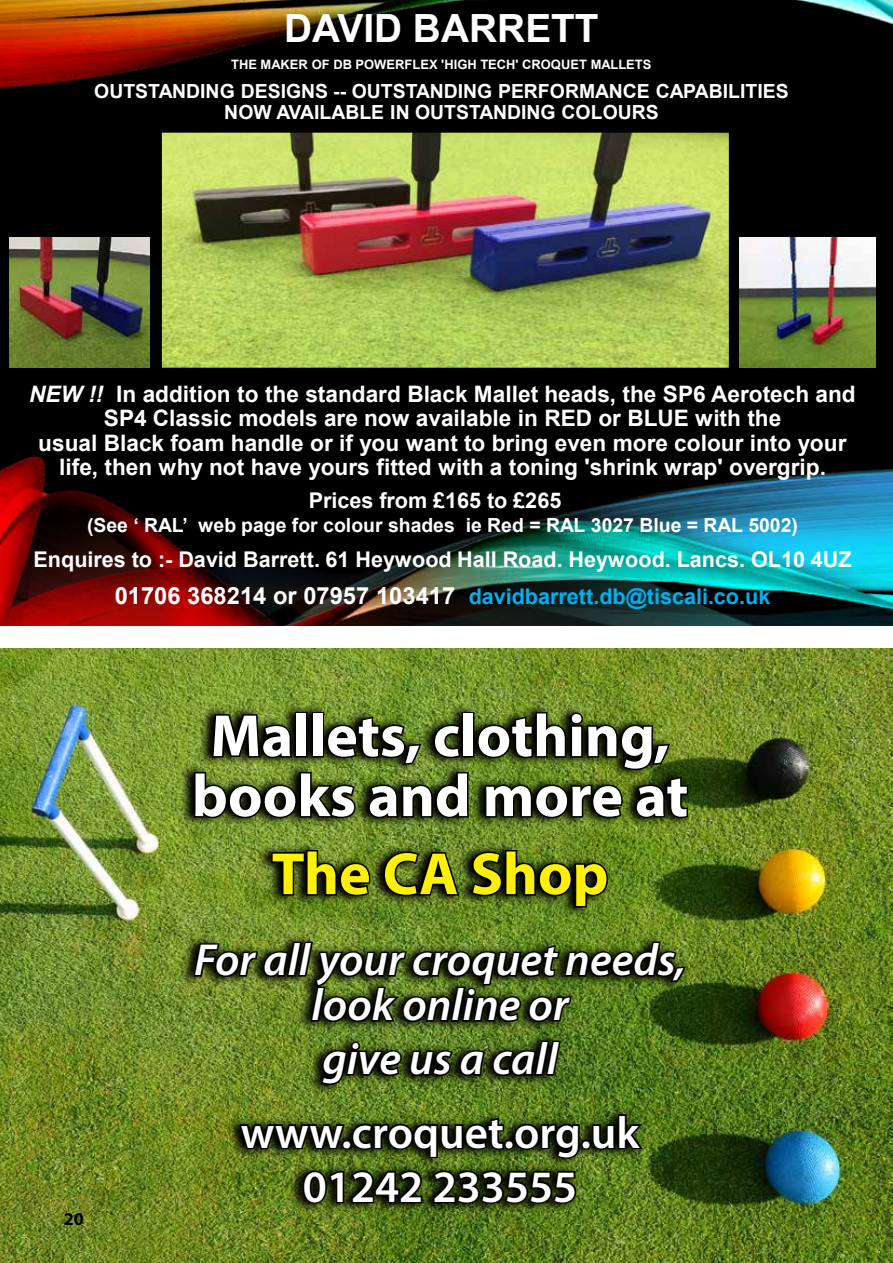
<style>
.page{position:relative;width:893px;height:1263px;background:#fff}
.page>*{position:absolute;margin:0;border:0;box-sizing:border-box;transform-origin:0 0}
.t1{font:700 60px/60px "Myriad Pro";color:#fff;text-align:center}
.t2{font:700 60px "Myriad Pro";color:#fff200}
.t3{font:italic 600 45px/45px "Myriad Pro";color:#fff;text-align:center}
.t4{font:600 45px/54px "Myriad Pro";color:#fff;text-align:center}
.t5{font:700 38.85px "Arial";color:#fff}
.t6{font:700 22.65px/24.5px "Arial";color:#fff;text-align:center}
.t7{font:700 21.6px/37px "Arial";color:#fff;text-align:center}
.t8{font:700 19.5px/21px "Arial";color:#fff;text-align:center}
.t9{font:700 18px "Myriad Pro";color:#000}
.t10{font:700 12.9px "Arial";color:#fff}
.s1{font-style:italic}
.s2{font-style:inherit}
.s3{font-size:23.7px}
.s4{color:#00b0f0}
</style>
<div class="page">
<img style="left:0;top:648px;width:893px;height:615px">
<svg style="left:179px;top:704px;width:512px;height:509px;background:#648323"></svg>
<div style="left:295px;top:712px;width:12px;height:45px;border:3px solid #000"></div>
<div style="left:312px;top:712px;width:12px;height:45px;border:3px solid #000"></div>
<div style="left:462px;top:712px;width:12px;height:45px;border:3px solid #000"></div>
<svg style="left:192px;top:713px;width:278px;height:107px;background:#2f3c13"></svg>
<svg style="left:476px;top:710px;width:214px;height:110px;background:#303e10"></svg>
<svg style="left:270px;top:848px;width:102px;height:50px;background:#29330f"></svg>
<svg style="left:382px;top:850px;width:79px;height:48px;background:#283410"></svg>
<svg style="left:469px;top:848px;width:140px;height:61px;background:#2b3a0e"></svg>
<svg style="left:192px;top:940px;width:496px;height:84px;background:#364714"></svg>
<svg style="left:319px;top:1039px;width:244px;height:47px;background:#2b3a11"></svg>
<svg style="left:238px;top:1116px;width:268px;height:43px;background:#28340d"></svg>
<div style="left:504px;top:1139px;width:10px;height:10px;border:3px solid #000;border-radius:50%"></div>
<svg style="left:513px;top:1122px;width:68px;height:38px;background:#1a2309"></svg>
<div style="left:581px;top:1139px;width:10px;height:10px;border:3px solid #000;border-radius:50%"></div>
<svg style="left:591px;top:1113px;width:55px;height:38px;background:#1f2d09"></svg>
<svg style="left:301px;top:1169px;width:123px;height:36px;background:#172007"></svg>
<svg style="left:430px;top:1169px;width:148px;height:36px;background:#121905"></svg>
<svg style="left:792px;top:625px;width:101px;height:206px;background:#839741"></svg>
<div style="left:0;top:0;width:893px;height:625px;background:#000"></div>
<img style="left:0;top:0;width:893px;height:89px">
<img style="left:0;top:456px;width:893px;height:169px">
<img style="left:163px;top:133px;width:565px;height:234px">
<div style="left:159px;top:129px;width:573px;height:242px;border:3px solid #000"></div>
<img style="left:10px;top:237px;width:139px;height:131px">
<img style="left:739px;top:237px;width:136px;height:131px">
<h3 class="t5" style="left:284px;top:3px;width:316px">DAVID BARRETT</h3>
<p class="t10" style="left:231px;top:56px;width:422px">THE MAKER OF DB POWERFLEX 'HIGH TECH' CROQUET MALLETS</p>
<p class="t8" style="left:94px;top:81px;width:696px">OUTSTANDING DESIGNS -- OUTSTANDING PERFORMANCE CAPABILITIES<br>NOW AVAILABLE IN OUTSTANDING COLOURS</p>
<p class="t6" style="left:29px;top:382px;width:828px"><span class="s1">NEW !!</span> In addition to the standard Black Mallet heads, the SP6 Aerotech and SP4 Classic models are now available in RED or BLUE with the<br>usual Black foam handle or if you want to bring even more colour into your life, then why not have yours fitted with a toning 'shrink wrap' overgrip.</p>
<p class="t7" style="left:309px;top:483px;width:254px">Prices from £165 to £265</p>
<p class="t8" style="left:87px;top:515px;width:712px"><span class="s2">(See ‘ RAL’ web page for</span> colour shades ie Red = RAL 3027 Blue = RAL 5002)</p>
<p class="t7" style="left:34px;top:541px;width:820px">Enquires to :- David Barrett. 61 Heywood Hall Road. Heywood. Lancs. OL10 4UZ<br><span class="s3">01706 368214 or 07957 103417</span> <span class="s4">davidbarrett.db@tiscali.co.uk</span></p>
<p class="t9" style="left:64px;top:1208px;width:21px">20</p>
<h1 class="t1" style="left:192px;top:704px;width:498px">Mallets, clothing, books and more at</h1>
<h1 class="t2" style="left:272px;top:835px;width:338px">The CA Shop</h1>
<h2 class="t3" style="left:194px;top:936px;width:493px">For all your croquet needs, look online or</h2>
<h2 class="t3" style="left:322px;top:1035px;width:237px">give us a call</h2>
<h2 class="t4" style="left:241px;top:1104px;width:400px">www.croquet.org.uk<br>01242 233555</h2>
</div>
